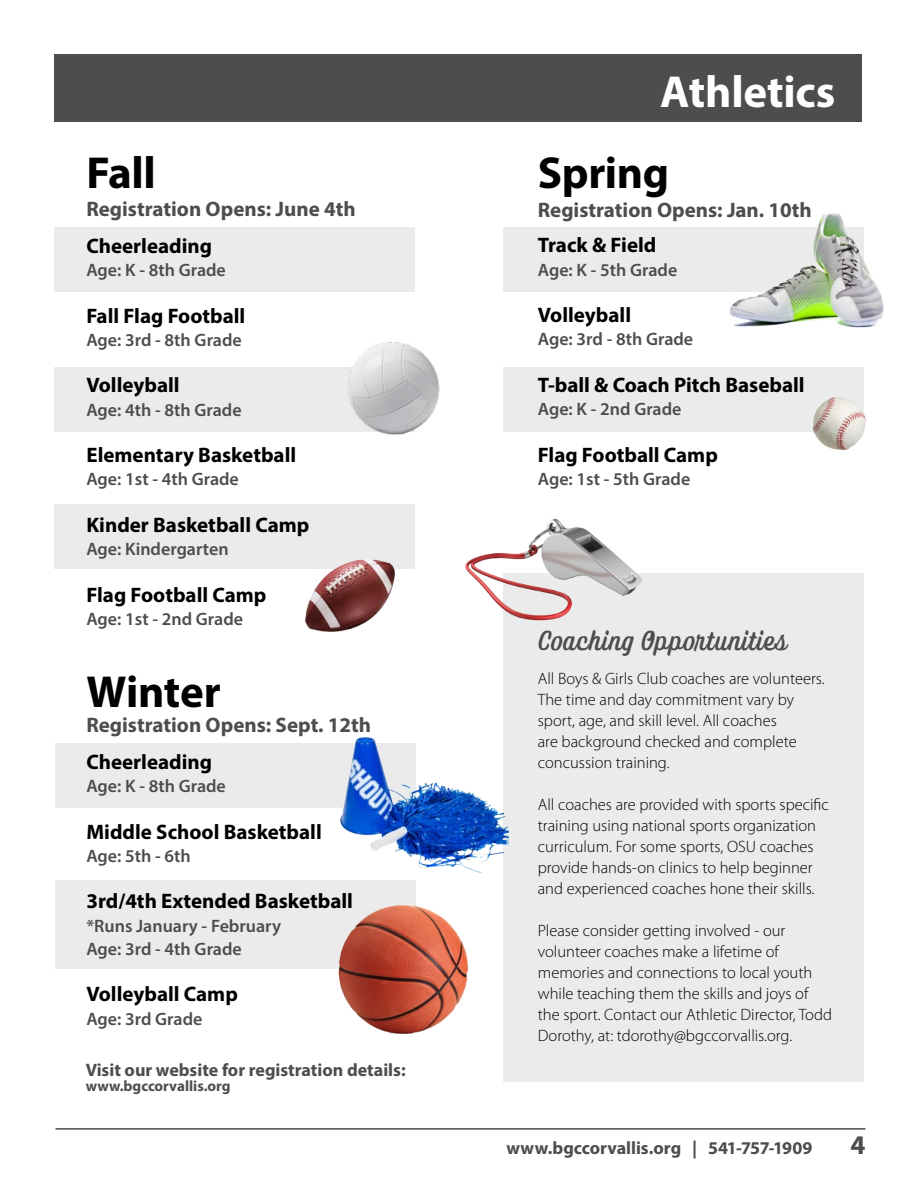
<style>
.page{position:relative;width:918px;height:1188px;background:#fff}
.page>*{position:absolute;margin:0;border:0;box-sizing:border-box;transform-origin:0 0}
.t1{font:700 45px "Myriad Pro";letter-spacing:-.01em;color:#000}
.t2{font:700 45px "Myriad Pro";letter-spacing:-.005em;color:#fff}
.t3{font:27px "Ayr Tropika Island Script Casual";letter-spacing:.025em;color:#4d4d4f}
.t4{font:700 27px "Myriad Pro";color:#4d4d4f}
.t5{font:700 21px "Myriad Pro";color:#000}
.t6{font:700 21px "Myriad Pro";color:#4d4d4f}
.t7{font:600 18px/23.2px "Myriad Pro";color:#4d4d4f}
.t8{font:700 18px "Myriad Pro";color:#4d4d4f}
.t9{font:300 16.5px/21px "Myriad Pro";color:#000}
.t10{font:700 15px "Myriad Pro";color:#4d4d4f}
</style>
<div class="page">
<div style="left:503px;top:573px;width:361px;height:509px;background:#ebebec"></div>
<div style="left:503px;top:227px;width:361px;height:65px;background:#ebebec"></div>
<div style="left:503px;top:367px;width:361px;height:64px;background:#ebebec"></div>
<div style="left:54px;top:367px;width:361px;height:64px;background:#ebebec"></div>
<div style="left:54px;top:505px;width:361px;height:64px;background:#ebebec"></div>
<div style="left:55px;top:743px;width:360px;height:65px;background:#ebebec"></div>
<div style="left:55px;top:880px;width:360px;height:89px;background:#ebebec"></div>
<div style="left:54px;top:227px;width:361px;height:65px;background:#ebebec"></div>
<div style="left:54px;top:54px;width:808px;height:68px;background:#4d4d4f"></div>
<hr style="left:56px;top:1128px;width:810px;height:2px;background:#4d4d4f">
<img style="left:340px;top:737px;width:168px;height:152px">
<img style="left:729px;top:213px;width:155px;height:115px">
<img style="left:304px;top:559px;width:91px;height:73px">
<img style="left:792px;top:397px;width:74px;height:54px">
<img style="left:310px;top:342px;width:130px;height:93px">
<img style="left:338px;top:889px;width:131px;height:145px">
<img style="left:465px;top:518px;width:178px;height:103px">
<h1 class="t1" style="left:86px;top:143px;width:71px">Fall</h1>
<p class="t6" style="left:86px;top:196px;width:271px">Registration Opens: June 4th</p>
<p class="t5" style="left:86px;top:232px;width:127px">Cheerleading</p>
<p class="t7" style="left:86px;top:258px;width:141px">Age: K - 8th Grade</p>
<p class="t5" style="left:86px;top:302px;width:160px">Fall Flag Football</p>
<p class="t7" style="left:86px;top:328px;width:157px">Age: 3rd - 8th Grade</p>
<p class="t5" style="left:86px;top:372px;width:95px">Volleyball</p>
<p class="t7" style="left:86px;top:398px;width:157px">Age: 4th - 8th Grade</p>
<p class="t5" style="left:86px;top:441px;width:211px">Elementary Basketball</p>
<p class="t7" style="left:86px;top:467px;width:154px">Age: 1st - 4th Grade</p>
<p class="t5" style="left:86px;top:511px;width:225px">Kinder Basketball Camp</p>
<p class="t7" style="left:86px;top:537px;width:144px">Age: Kindergarten</p>
<p class="t5" style="left:86px;top:581px;width:182px">Flag Football Camp</p>
<p class="t7" style="left:86px;top:607px;width:158px">Age: 1st - 2nd Grade</p>
<h1 class="t1" style="left:86px;top:662px;width:136px">Winter</h1>
<p class="t6" style="left:86px;top:711px;width:286px">Registration Opens: Sept. 12th</p>
<p class="t5" style="left:86px;top:748px;width:127px">Cheerleading</p>
<p class="t7" style="left:86px;top:774px;width:141px">Age: K - 8th Grade</p>
<p class="t5" style="left:86px;top:818px;width:237px">Middle School Basketball</p>
<p class="t7" style="left:86px;top:844px;width:106px">Age: 5th - 6th</p>
<p class="t5" style="left:86px;top:888px;width:268px">3rd/4th Extended Basketball</p>
<p class="t7" style="left:86px;top:914px;width:196px">*Runs January - February<br>Age: 3rd - 4th Grade</p>
<p class="t5" style="left:86px;top:981px;width:153px">Volleyball Camp</p>
<p class="t7" style="left:86px;top:1007px;width:118px">Age: 3rd Grade</p>
<p class="t8" style="left:86px;top:1058px;width:322px">Visit our website for registration details:</p>
<p class="t10" style="left:86px;top:1076px;width:146px">www.bgccorvallis.org</p>
<h1 class="t2" style="left:660px;top:62px;width:177px">Athletics</h1>
<h1 class="t1" style="left:538px;top:143px;width:133px">Spring</h1>
<p class="t6" style="left:538px;top:196px;width:276px">Registration Opens: Jan. 10th</p>
<p class="t5" style="left:538px;top:232px;width:120px">Track &amp; Field</p>
<p class="t7" style="left:538px;top:257px;width:141px">Age: K - 5th Grade</p>
<p class="t5" style="left:538px;top:301px;width:95px">Volleyball</p>
<p class="t7" style="left:538px;top:327px;width:157px">Age: 3rd - 8th Grade</p>
<p class="t5" style="left:538px;top:371px;width:268px">T-ball &amp; Coach Pitch Baseball</p>
<p class="t7" style="left:538px;top:397px;width:145px">Age: K - 2nd Grade</p>
<p class="t5" style="left:538px;top:441px;width:182px">Flag Football Camp</p>
<p class="t7" style="left:538px;top:467px;width:154px">Age: 1st - 5th Grade</p>
<h2 class="t3" style="left:538px;top:623px;width:250px">Coaching Opportunities</h2>
<p class="t9" style="left:538px;top:669px;width:288px">All Boys &amp; Girls Club coaches are volunteers.<br>The time and day commitment vary by sport, age, and skill level. All coaches<br>are background checked and complete concussion training.</p>
<p class="t9" style="left:538px;top:795px;width:293px">All coaches are provided with sports specific training using national sports organization curriculum. For some sports, OSU coaches provide hands-on clinics to help beginner and experienced coaches hone their skills.</p>
<p class="t9" style="left:538px;top:921px;width:296px">Please consider getting involved - our volunteer coaches make a lifetime of memories and connections to local youth while teaching them the skills and joys of the sport. Contact our Athletic Director, Todd Dorothy, at: tdorothy@bgccorvallis.org.</p>
<p class="t8" style="left:507px;top:1136px;width:307px">www.bgccorvallis.org | 541-757-1909</p>
<h2 class="t4" style="left:851px;top:1127px;width:16px">4</h2>
</div>
